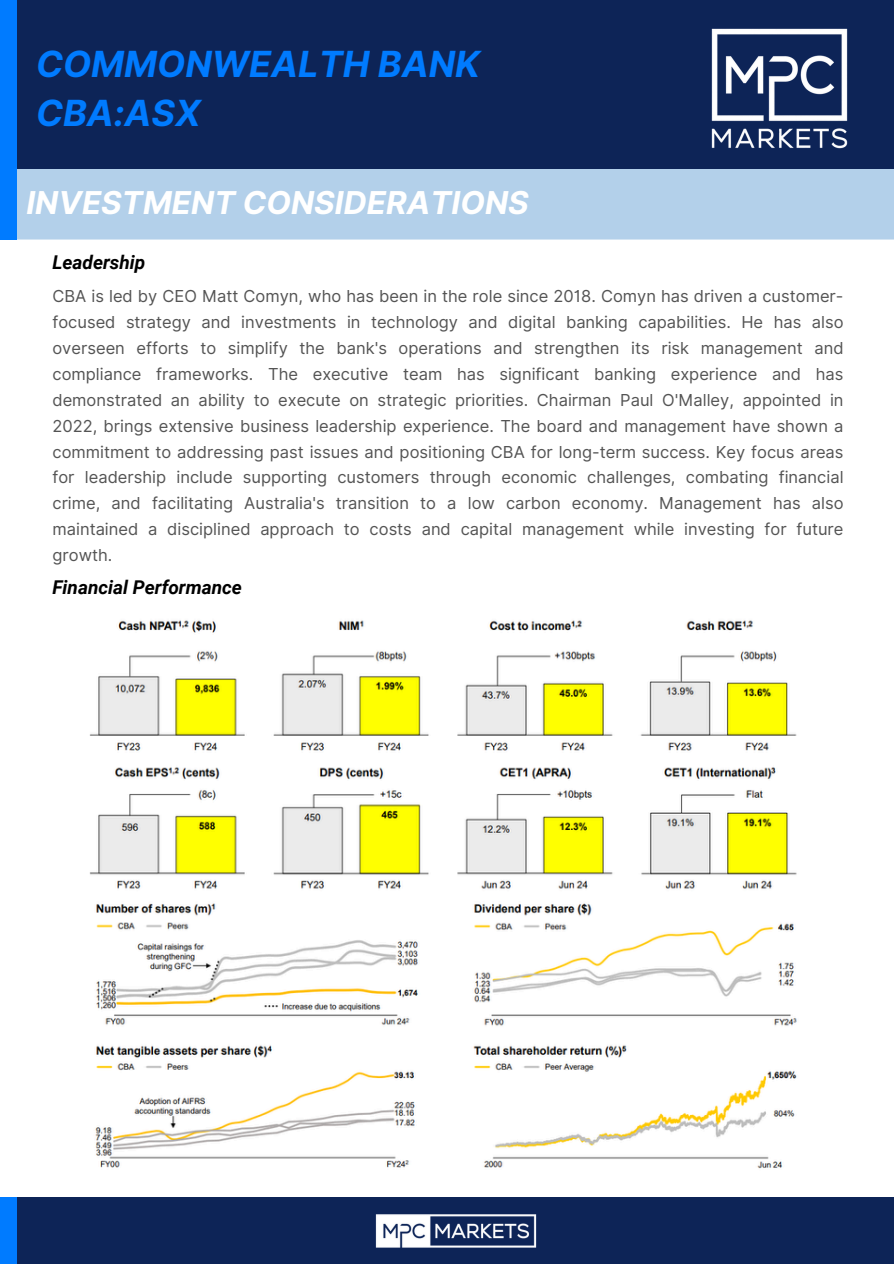
<style>
.page{position:relative;width:894px;height:1264px;background:#fff}
.page>*{position:absolute;margin:0;border:0;box-sizing:border-box;transform-origin:0 0}
.t1{font:italic 700 36px/49.5px "Inter";color:#007bff}
.t2{font:italic 700 31.5px "Inter";color:#fff}
.t3{font:italic 700 19.05px "Roboto";color:#000}
.t4{font:16.5px/25.8px "Inter";color:#545454;text-align:justify}
</style>
<div class="page">
<div style="left:0;top:1197px;width:893px;height:66px;background:#0d2457"></div>
<div style="left:0;top:1197px;width:17px;height:66px;background:#007bff"></div>
<img style="left:375px;top:1214px;width:162px;height:34px">
<div style="left:17px;top:168px;width:876px;height:71px;background:#b3d0ea"></div>
<div style="left:0;top:0;width:893px;height:168px;background:#0d2457"></div>
<img style="left:711px;top:28px;width:137px;height:121px">
<div style="left:0;top:0;width:17px;height:239px;background:#007bff"></div>
<img style="left:89px;top:620px;width:708px;height:549px">
<p class="t1" style="left:36px;top:39px;width:445px">COMMONWEALTH BANK<br>CBA:ASX</p>
<p class="t2" style="left:26px;top:184px;width:503px">INVESTMENT CONSIDERATIONS</p>
<h3 class="t3" style="left:52px;top:251px;width:94px">Leadership</h3>
<h2 class="t4" style="left:52px;top:283px;width:792px">CBA is led by CEO Matt Comyn, who has been in the role since 2018. Comyn has driven a customer&shy;focused strategy and investments in technology and digital banking capabilities. He has also overseen efforts to simplify the bank's operations and strengthen its risk management and compliance frameworks. The executive team has significant banking experience and has demonstrated an ability to execute on strategic priorities. Chairman Paul O'Malley, appointed in 2022, brings extensive business leadership experience. The board and management have shown a commitment to addressing past issues and positioning CBA for long-term success. Key focus areas for leadership include supporting customers through economic challenges, combating financial crime, and facilitating Australia's transition to a low carbon economy. Management has also maintained a disciplined approach to costs and capital management while investing for future growth.</h2>
<h3 class="t3" style="left:52px;top:576px;width:191px">Financial Performance</h3>
</div>
